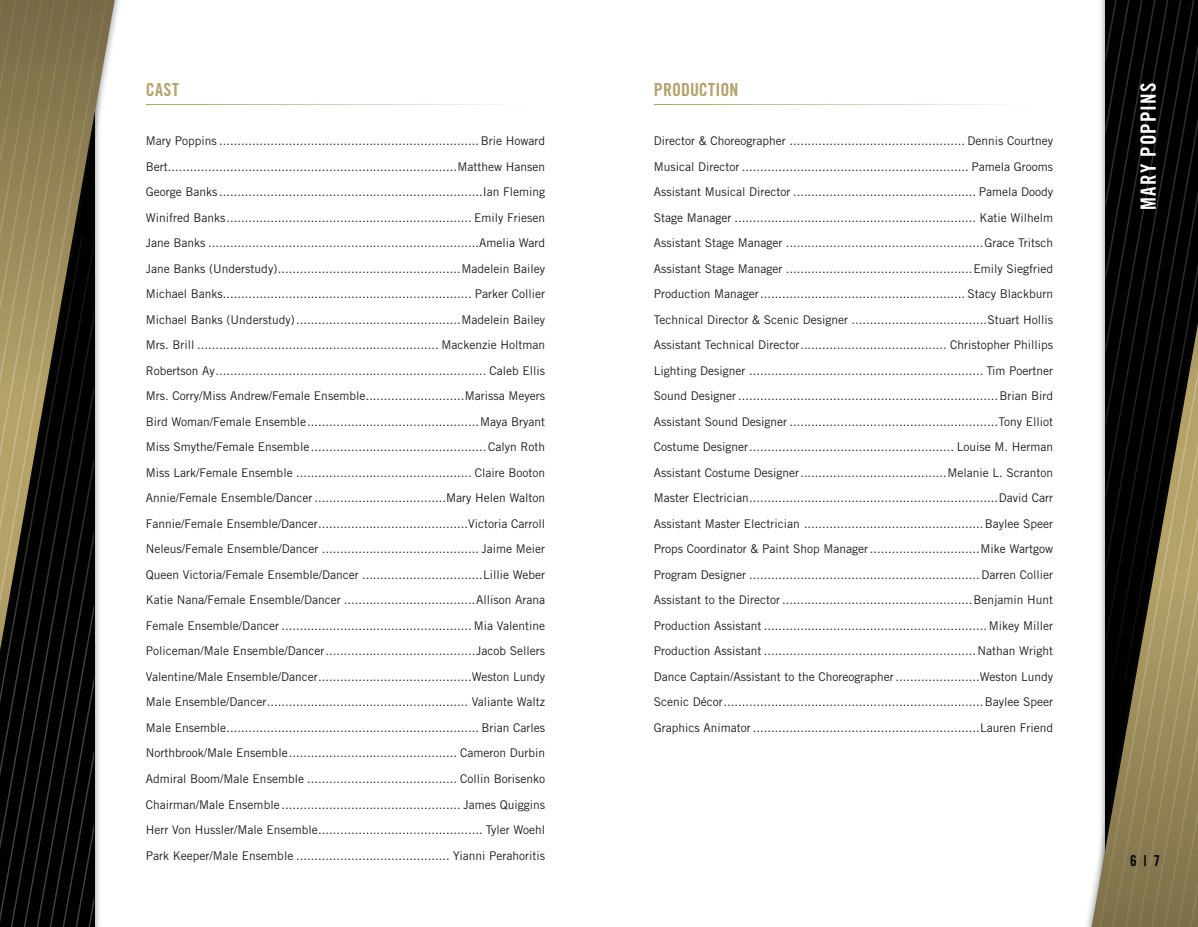
<style>
.page{position:relative;width:1198px;height:927px;background:#fff}
.page>*{position:absolute;margin:0;border:0;box-sizing:border-box;transform-origin:0 0}
.t1{font:21px "Trade Gothic LT Std Bd Cn 20";letter-spacing:.06em;color:#fff}
.t2{font:18px "Trade Gothic LT Std Bd Cn 20";letter-spacing:.005em;color:#b4a269}
.t3{font:15px "Trade Gothic LT Std Bd Cn 20";color:#000}
.t4{font:12px/25.5px "Trade Gothic LT Std";color:#231f20;text-align:justify}
</style>
<div class="page">
<div style="left:0;top:0;width:124px;height:926px;background:#231f20;opacity:.5"></div>
<svg style="left:94px;top:414px;width:22px;height:282px"></svg>
<svg style="left:94px;top:414px;width:15px;height:235px"></svg>
<svg style="left:94px;top:0;width:23px;height:414px"></svg>
<hr style="left:146px;top:104px;width:399px;height:1px;background:#b4a269">
<hr style="left:653px;top:104px;width:400px;height:1px;background:#b4a269">
<svg style="left:0;top:0;width:94px;height:927px;background:#423c29"></svg>
<svg style="left:1086px;top:0;width:112px;height:927px;background:#5a5647"></svg>
<h2 class="t2" style="left:146px;top:78px;width:35px">CAST</h2>
<p class="t4" style="left:146px;top:128px;width:401px">Mary Poppins .......................................................................Brie Howard Bert...............................................................................Matthew Hansen George Banks ........................................................................Ian Fleming Winifred Banks................................................................... Emily Friesen Jane Banks ..........................................................................Amelia Ward Jane Banks (Understudy)..................................................Madelein Bailey Michael Banks.................................................................... Parker Collier Michael Banks (Understudy).............................................Madelein Bailey Mrs. Brill .................................................................. Mackenzie Holtman Robertson Ay.......................................................................... Caleb Ellis Mrs. Corry/Miss Andrew/Female Ensemble...........................Marissa Meyers Bird Woman/Female Ensemble...............................................Maya Bryant Miss Smythe/Female Ensemble................................................Calyn Roth Miss Lark/Female Ensemble ................................................ Claire Booton Annie/Female Ensemble/Dancer ....................................Mary Helen Walton Fannie/Female Ensemble/Dancer.........................................Victoria Carroll Neleus/Female Ensemble/Dancer ........................................... Jaime Meier Queen Victoria/Female Ensemble/Dancer .................................Lillie Weber Katie Nana/Female Ensemble/Dancer ....................................Allison Arana Female Ensemble/Dancer .................................................... Mia Valentine Policeman/Male Ensemble/Dancer.........................................Jacob Sellers Valentine/Male Ensemble/Dancer..........................................Weston Lundy Male Ensemble/Dancer....................................................... Valiante Waltz Male Ensemble..................................................................... Brian Carles Northbrook/Male Ensemble.............................................. Cameron Durbin Admiral Boom/Male Ensemble ......................................... Collin Borisenko Chairman/Male Ensemble ................................................. James Quiggins Herr Von Hussler/Male Ensemble............................................. Tyler Woehl Park Keeper/Male Ensemble .......................................... Yianni Perahoritis</p>
<h2 class="t2" style="left:653px;top:78px;width:86px">PRODUCTION</h2>
<p class="t4" style="left:653px;top:128px;width:400px">Director &amp; Choreographer ................................................ Dennis Courtney Musical Director .............................................................. Pamela Grooms Assistant Musical Director .................................................. Pamela Doody Stage Manager .................................................................. Katie Wilhelm Assistant Stage Manager ......................................................Grace Tritsch Assistant Stage Manager ...................................................Emily Siegfried Production Manager........................................................ Stacy Blackburn Technical Director &amp; Scenic Designer .....................................Stuart Hollis Assistant Technical Director........................................ Christopher Phillips Lighting Designer ................................................................ Tim Poertner Sound Designer.......................................................................Brian Bird Assistant Sound Designer .........................................................Tony Elliot Costume Designer........................................................ Louise M. Herman Assistant Costume Designer........................................Melanie L. Scranton Master Electrician....................................................................David Carr Assistant Master Electrician .................................................Baylee Speer Props Coordinator &amp; Paint Shop Manager..............................Mike Wartgow Program Designer ...............................................................Darren Collier Assistant to the Director....................................................Benjamin Hunt Production Assistant .............................................................Mikey Miller Production Assistant ..........................................................Nathan Wright Dance Captain/Assistant to the Choreographer.......................Weston Lundy Scenic Décor.......................................................................Baylee Speer Graphics Animator..............................................................Lauren Friend</p>
<h1 class="t1" style="left:1135px;top:210px;width:129px;rotate:-90deg">MARY POPPINS</h1>
<p class="t3" style="left:1129px;top:851px;width:31px">6 | 7</p>
</div>
